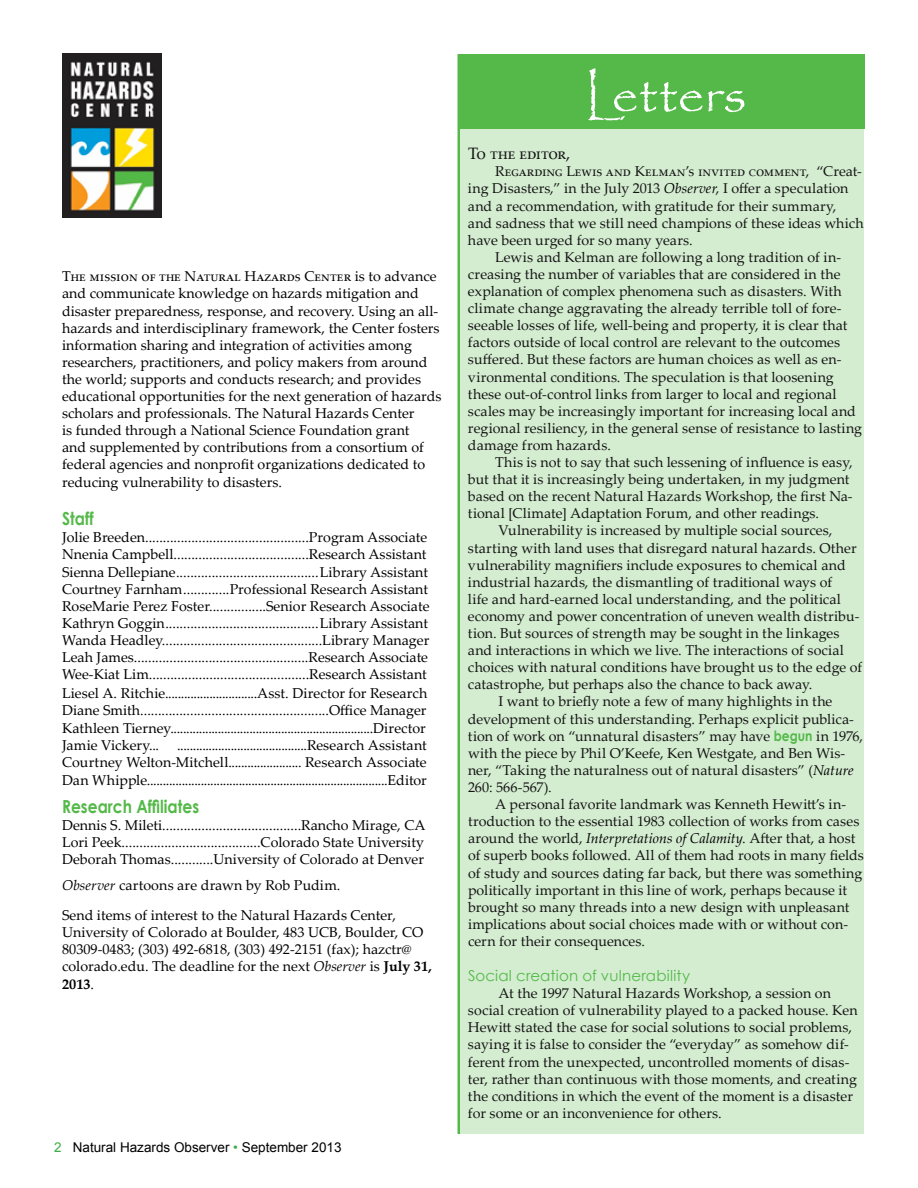
<style>
.page{position:relative;width:918px;height:1188px;background:#fff}
.page>*{position:absolute;margin:0;border:0;box-sizing:border-box;transform-origin:0 0}
.t1{font:54px "Papyrus";letter-spacing:-.01em;color:#fff}
.t2{font:700 18px "Century Gothic";color:#54b948;scale:.86 1}
.t3{font:16.5px "Palatino Linotype";color:#141413}
.t4{font:15px "Century Gothic";letter-spacing:.01em;color:#54b948}
.t5{font:14.25px/17.1px "Palatino Linotype";letter-spacing:.005em;color:#141413}
.t6{font:14.25px/17.1px "Palatino Linotype";color:#000}
.t7{font:13.5px "Arial";color:#000}
.s1{font-style:italic}
.s2{font-weight:700}
.s3{color:#41ad49}
.s4{font-style:italic;color:#000}
.s5{font-family:"Century Gothic";font-weight:700;color:#54b948}
</style>
<div class="page">
<hr style="left:458px;top:54px;width:2px;height:1080px;background:#54b948">
<div style="left:460px;top:129px;width:404px;height:1005px;background:#d4edd1"></div>
<div style="left:460px;top:54px;width:406px;height:75px;background:#54b948"></div>
<img style="left:62px;top:54px;width:99px;height:163px">
<p class="t6" style="left:62px;top:267px;width:381px">The mission of the Natural Hazards Center is to advance and communicate knowledge on hazards mitigation and disaster preparedness, response, and recovery. Using an all&shy;hazards and interdisciplinary framework, the Center fosters information sharing and integration of activities among researchers, practitioners, and policy makers from around the world; supports and conducts research; and provides educational opportunities for the next generation of hazards scholars and professionals. The Natural Hazards Center<br>is funded through a National Science Foundation grant<br>and supplemented by contributions from a consortium of federal agencies and nonprofit organizations dedicated to reducing vulnerability to disasters.</p>
<p class="t2" style="left:62px;top:505px;width:38px">Staff</p>
<p class="t6" style="left:62px;top:528px;width:369px">Jolie Breeden..............................................Program Associate Nnenia Campbell......................................Research Assistant Sienna Dellepiane........................................Library Assistant Courtney Farnham.............Professional Research Assistant RoseMarie Perez Foster................Senior Research Associate Kathryn Goggin...........................................Library Assistant Wanda Headley.............................................Library Manager Leah James.................................................Research Associate Wee-Kiat Lim.............................................Research Assistant</p>
<p class="t6" style="left:62px;top:684px;width:367px">Liesel A. Ritchie.............................Asst. Director for Research<br>Diane Smith.....................................................Office Manager</p>
<p class="t6" style="left:62px;top:719px;width:365px">Kathleen Tierney................................................................Director<br>Jamie Vickery...</p>
<p class="t6" style="left:62px;top:736px;width:366px;text-align:justify;text-indent:115px">.........................................Research Assistant Courtney Welton-Mitchell....................... Research Associate Dan Whipple............................................................................Editor</p>
<p class="t2" style="left:62px;top:793px;width:161px">Research Affiliates</p>
<p class="t6" style="left:62px;top:816px;width:365px;text-align:justify">Dennis S. Mileti.......................................Rancho Mirage, CA Lori Peek.......................................Colorado State University Deborah Thomas............University of Colorado at Denver</p>
<p class="t6" style="left:62px;top:869px;width:335px;line-height:30.6px"><span class="s1">Observer</span> cartoons are drawn by Rob Pudim.<br>Send items of interest to the Natural Hazards Center,</p>
<p class="t6" style="left:62px;top:923px;width:371px">University of Colorado at Boulder, 483 UCB, Boulder, CO 80309-0483; (303) 492-6818, (303) 492-2151 (fax); hazctr@ colorado.edu. The deadline for the next <span class="s1">Observer</span> is <span class="s2">July 31, 2013</span>.</p>
<p class="t7" style="left:54px;top:1139px;width:289px"><span class="s3">2</span> Natural Hazards Observer <span class="s3">•</span> September 2013</p>
<h1 class="t1" style="left:584px;top:61px;width:164px">Letters</h1>
<p class="t3" style="left:468px;top:142px;width:104px">To the editor,</p>
<p class="t5" style="left:495px;top:162px;width:368px">Regarding Lewis and Kelman’s invited comment, “Creat-</p>
<p class="t5" style="left:468px;top:179px;width:382px">ing Disasters,” in the July 2013 <span class="s4">Observer</span>, I offer a speculation</p>
<p class="t5" style="left:468px;top:197px;width:370px">and a recommendation, with gratitude for their summary,</p>
<p class="t5" style="left:468px;top:214px;width:397px">and sadness that we still need champions of these ideas which</p>
<p class="t5" style="left:468px;top:231px;width:226px">have been urged for so many years.</p>
<p class="t5" style="left:495px;top:248px;width:348px">Lewis and Kelman are following a long tradition of in-</p>
<p class="t5" style="left:468px;top:265px;width:374px">creasing the number of variables that are considered in the</p>
<p class="t5" style="left:468px;top:282px;width:375px">explanation of complex phenomena such as disasters. With</p>
<p class="t5" style="left:468px;top:299px;width:375px">climate change aggravating the already terrible toll of fore-</p>
<p class="t5" style="left:468px;top:316px;width:381px">seeable losses of life, well-being and property, it is clear that</p>
<p class="t5" style="left:468px;top:333px;width:374px">factors outside of local control are relevant to the outcomes</p>
<p class="t5" style="left:468px;top:350px;width:375px">suffered. But these factors are human choices as well as en-</p>
<p class="t5" style="left:468px;top:368px;width:367px">vironmental conditions. The speculation is that loosening</p>
<p class="t5" style="left:468px;top:385px;width:370px">these out-of-control links from larger to local and regional</p>
<p class="t5" style="left:468px;top:402px;width:389px">scales may be increasingly important for increasing local and</p>
<p class="t5" style="left:468px;top:419px;width:396px">regional resiliency, in the general sense of resistance to lasting</p>
<p class="t5" style="left:468px;top:436px;width:144px">damage from hazards.</p>
<p class="t5" style="left:495px;top:453px;width:359px">This is not to say that such lessening of influence is easy,</p>
<p class="t5" style="left:468px;top:470px;width:383px">but that it is increasingly being undertaken, in my judgment</p>
<p class="t5" style="left:468px;top:487px;width:386px">based on the recent Natural Hazards Workshop, the first Na-</p>
<p class="t5" style="left:468px;top:504px;width:353px">tional [Climate] Adaptation Forum, and other readings.</p>
<p class="t5" style="left:499px;top:521px;width:335px">Vulnerability is increased by multiple social sources,</p>
<p class="t5" style="left:468px;top:539px;width:390px">starting with land uses that disregard natural hazards. Other</p>
<p class="t5" style="left:468px;top:556px;width:379px">vulnerability magnifiers include exposures to chemical and</p>
<p class="t5" style="left:468px;top:573px;width:366px">industrial hazards, the dismantling of traditional ways of</p>
<p class="t5" style="left:468px;top:590px;width:375px">life and hard-earned local understanding, and the political</p>
<p class="t5" style="left:468px;top:607px;width:393px">economy and power concentration of uneven wealth distribu-</p>
<p class="t5" style="left:468px;top:624px;width:373px">tion. But sources of strength may be sought in the linkages</p>
<p class="t5" style="left:468px;top:641px;width:377px">and interactions in which we live. The interactions of social</p>
<p class="t5" style="left:468px;top:658px;width:396px">choices with natural conditions have brought us to the edge of</p>
<p class="t5" style="left:468px;top:675px;width:346px">catastrophe, but perhaps also the chance to back away.</p>
<p class="t5" style="left:499px;top:692px;width:335px">I want to briefly note a few of many highlights in the</p>
<p class="t5" style="left:468px;top:710px;width:387px">development of this understanding. Perhaps explicit publica-</p>
<p class="t5" style="left:468px;top:727px;width:397px">tion of work on “unnatural disasters” may have <span class="s5">begun</span> in 1976,</p>
<p class="t5" style="left:468px;top:744px;width:379px">with the piece by Phil O’Keefe, Ken Westgate, and Ben Wis-</p>
<p class="t5" style="left:468px;top:761px;width:387px">ner, “Taking the naturalness out of natural disasters” (<span class="s4">Nature</span></p>
<p class="t5" style="left:468px;top:778px;width:85px">260: 566-567).</p>
<p class="t5" style="left:495px;top:795px;width:353px">A personal favorite landmark was Kenneth Hewitt’s in-</p>
<p class="t5" style="left:468px;top:812px;width:393px">troduction to the essential 1983 collection of works from cases</p>
<p class="t5" style="left:468px;top:829px;width:389px">around the world, <span class="s4">Interpretations of Calamity</span>. After that, a host</p>
<p class="t5" style="left:468px;top:847px;width:397px">of superb books followed. All of them had roots in many fields</p>
<p class="t5" style="left:468px;top:864px;width:396px">of study and sources dating far back, but there was something</p>
<p class="t5" style="left:468px;top:881px;width:381px">politically important in this line of work, perhaps because it</p>
<p class="t5" style="left:468px;top:898px;width:383px">brought so many threads into a new design with unpleasant</p>
<p class="t5" style="left:468px;top:915px;width:382px">implications about social choices made with or without con-</p>
<p class="t5" style="left:468px;top:932px;width:179px">cern for their consequences.</p>
<p class="t4" style="left:468px;top:965px;width:224px">Social creation of vulnerability</p>
<p class="t5" style="left:468px;top:984px;width:391px;text-indent:31px">At the 1997 Natural Hazards Workshop, a session on social creation of vulnerability played to a packed house. Ken Hewitt stated the case for social solutions to social problems, saying it is false to consider the “everyday” as somehow dif&shy;ferent from the unexpected, uncontrolled moments of disas&shy;ter, rather than continuous with those moments, and creating the conditions in which the event of the moment is a disaster for some or an inconvenience for others.</p>
</div>
